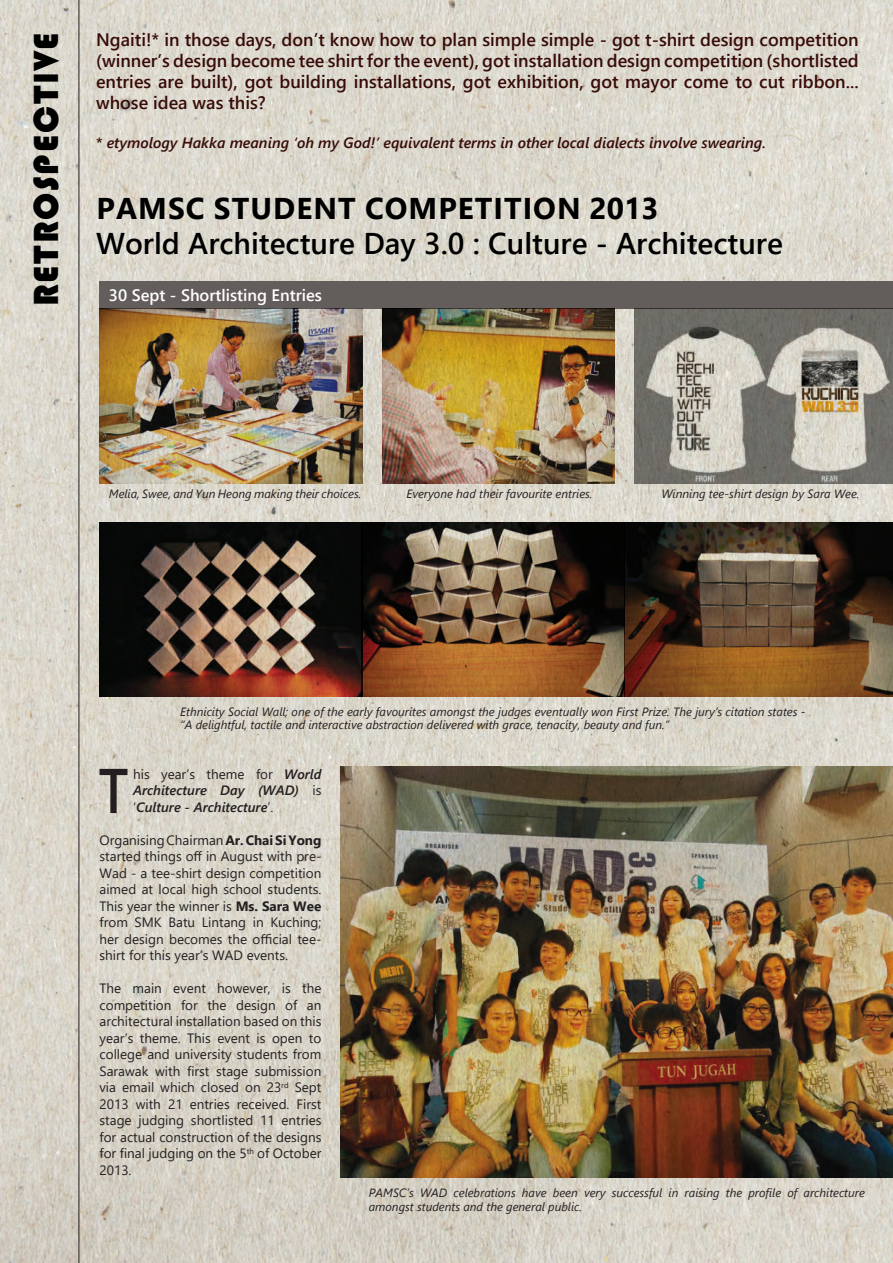
<style>
.page{position:relative;width:893px;height:1263px;background:#fff}
.page>*{position:absolute;margin:0;border:0;box-sizing:border-box;transform-origin:0 0}
.t1{font:36px "Bauhaus 93";color:#000}
.t2{font:600 30px "Segoe UI";color:#000}
.t3{font:700 30px "Segoe UI";letter-spacing:.015em;color:#000}
.t4{font:600 18px/21px "Segoe UI";color:#380c08;text-align:justify}
.t5{font:600 16.5px "Segoe UI";color:#fff}
.t6{font:italic 600 15px "Segoe UI";color:#380c08}
.t7{font:13.5px/16.5px "Segoe UI";color:#231f20;text-align:justify}
.t8{font:italic 600 13.5px/16.5px "Segoe UI";color:#231f20;text-align:justify}
.t9{font:italic 12px/13.5px "Segoe UI";color:#231f20}
.s1{font-style:normal}
.s2{font-weight:400;font-style:normal}
.s3{font-weight:700}
</style>
<div class="page">
<img style="left:0;top:0;width:893px;height:1263px">
<hr style="left:79px;top:0;width:1px;height:1263px;background:#231f20">
<div style="left:100px;top:281px;width:793px;height:28px;background:#635e5b"></div>
<img style="left:100px;top:309px;width:263px;height:174px">
<img style="left:100px;top:522px;width:261px;height:174px">
<img style="left:361px;top:522px;width:532px;height:174px">
<img style="left:383px;top:309px;width:232px;height:174px">
<img style="left:635px;top:309px;width:258px;height:174px">
<img style="left:340px;top:766px;width:553px;height:411px">
<svg style="left:100px;top:769px;width:28px;height:44px"></svg>
<h1 class="t1" style="left:26px;top:306px;width:272px;rotate:-90deg">Retrospective</h1>
<p class="t4" style="left:96px;top:28px;width:764px">Ngaiti!* in those days, don’t know how to plan simple simple - got t-shirt design competition (winner’s design become tee shirt for the event), got installation design competition (shortlisted entries are built), got building installations, got exhibition, got mayor come to cut ribbon... whose idea was this?</p>
<p class="t6" style="left:96px;top:128px;width:671px"><span class="s1">*</span> etymology Hakka meaning ‘oh my God!’ equivalent terms in other local dialects involve swearing.</p>
<h2 class="t3" style="left:97px;top:180px;width:43px">PAMSC</h2>
<h2 class="t3" style="left:214px;top:180px;width:20px">STU</h2>
<h2 class="t3" style="left:273px;top:180px;width:43px">DENT</h2>
<h2 class="t3" style="left:365px;top:180px;width:24px">COM</h2>
<h2 class="t3" style="left:438px;top:180px;width:38px">PETITION</h2>
<h2 class="t3" style="left:590px;top:180px;width:70px">2013</h2>
<h2 class="t2" style="left:96px;top:215px;width:688px">World Architecture Day 3.0 : Culture - Architecture</h2>
<p class="t5" style="left:109px;top:280px;width:215px">30 Sept - Shortlisting Entries</p>
<p class="t9" style="left:109px;top:485px;width:254px">Melia, Swee, and Yun Heong making their choices.</p>
<p class="t9" style="left:406px;top:485px;width:188px">Everyone had their favourite entries.</p>
<p class="t9" style="left:661px;top:485px;width:200px">Winning tee-shirt design by Sara Wee.</p>
<p class="t9" style="left:180px;top:703px;width:627px">Ethnicity Social Wall; one of the early favourites amongst the judges eventually won First Prize. The jury’s citation states - “A delightful, tactile and interactive abstraction delivered with grace, tenacity, beauty and fun.”</p>
<p class="t8" style="left:133px;top:763px;width:190px"><span class="s2">his year’s theme for</span> World Architecture Day (WAD) <span class="s2">is ‘</span>Culture - Architecture<span class="s2">’.</span></p>
<p class="t7" style="left:100px;top:830px;width:223px">Organising Chairman <span class="s3">Ar. Chai Si Yong </span>started things off in August with pre-Wad - a tee-shirt design competition aimed at local high school students.<br>This year the winner is <span class="s3">Ms. Sara Wee </span>from SMK Batu Lintang in Kuching; her design becomes the official tee&shy;shirt for this year’s WAD events.</p>
<p class="t7" style="left:100px;top:979px;width:223px">The main event however, is the competition for the design of an architectural installation based on this year’s theme. This event is open to college and university students from Sarawak with first stage submission via email which closed on 23<sup>rd</sup> Sept 2013 with 21 entries received. First stage judging shortlisted 11 entries for actual construction of the designs for final judging on the 5<sup>th</sup> of October 2013.</p>
<p class="t9" style="left:369px;top:1184px;width:498px">PAMSC’s WAD celebrations have been very successful in raising the profile of architecture amongst students and the general public.</p>
</div>
